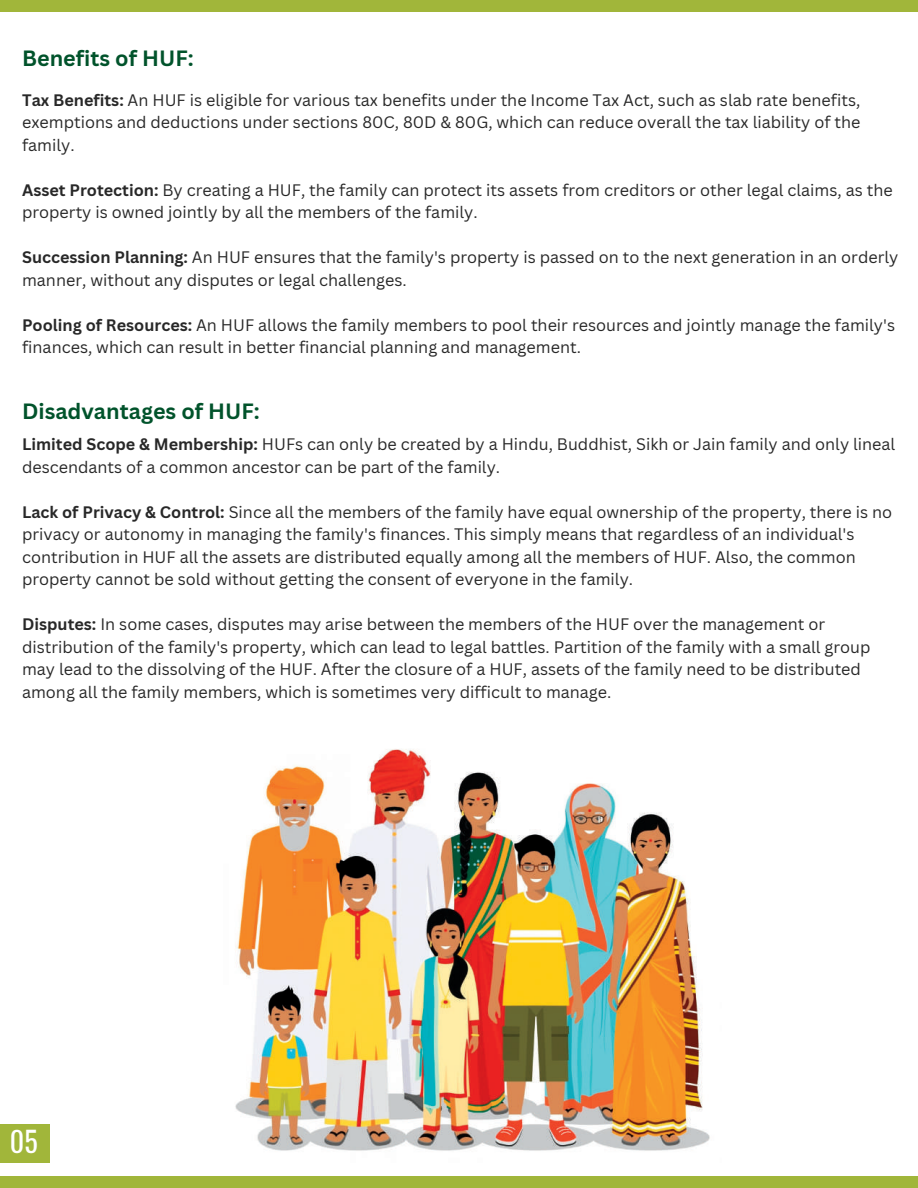
<style>
.page{position:relative;width:918px;height:1188px;background:#fff}
.page>*{position:absolute;margin:0;border:0;box-sizing:border-box;transform-origin:0 0}
.t1{font:28.05px "Oswald";color:#fff}
.t2{font:700 21.45px "Canva Sans";color:#01532b}
.t3{font:16.2px/22.5px "Canva Sans";color:#282828}
.s1{font-weight:700}
</style>
<div class="page">
<div style="left:0;top:0;width:918px;height:12px;background:#a1b63a"></div>
<div style="left:0;top:1176px;width:918px;height:12px;background:#a1b63a"></div>
<div style="left:0;top:1124px;width:49px;height:38px;background:#a1b63a"></div>
<img style="left:235px;top:749px;width:475px;height:402px">
<h2 class="t2" style="left:22px;top:43px;width:173px">Benefits of HUF:</h2>
<p class="t3" style="left:22px;top:88px;width:840px;text-align:justify"><span class="s1">Tax Benefits:</span> An HUF is eligible for various tax benefits under the Income Tax Act, such as slab rate benefits, exemptions and deductions under sections 80C, 80D &amp; 80G, which can reduce overall the tax liability of the family.</p>
<p class="t3" style="left:22px;top:178px;width:872px"><span class="s1">Asset Protection:</span> By creating a HUF, the family can protect its assets from creditors or other legal claims, as the property is owned jointly by all the members of the family.</p>
<p class="t3" style="left:22px;top:246px;width:878px"><span class="s1">Succession Planning:</span> An HUF ensures that the family's property is passed on to the next generation in an orderly manner, without any disputes or legal challenges.</p>
<p class="t3" style="left:22px;top:313px;width:875px"><span class="s1">Pooling of Resources:</span> An HUF allows the family members to pool their resources and jointly manage the family's finances, which can result in better financial planning and management.</p>
<h2 class="t2" style="left:22px;top:396px;width:239px">Disadvantages of HUF:</h2>
<p class="t3" style="left:22px;top:433px;width:875px"><span class="s1">Limited Scope &amp; Membership:</span> HUFs can only be created by a Hindu, Buddhist, Sikh or Jain family and only lineal descendants of a common ancestor can be part of the family.</p>
<p class="t3" style="left:22px;top:500px;width:872px"><span class="s1">Lack of Privacy &amp; Control:</span> Since all the members of the family have equal ownership of the property, there is no privacy or autonomy in managing the family's finances. This simply means that regardless of an individual's contribution in HUF all the assets are distributed equally among all the members of HUF. Also, the common property cannot be sold without getting the consent of everyone in the family.</p>
<p class="t3" style="left:22px;top:613px;width:850px"><span class="s1">Disputes:</span> In some cases, disputes may arise between the members of the HUF over the management or distribution of the family's property, which can lead to legal battles. Partition of the family with a small group may lead to the dissolving of the HUF. After the closure of a HUF, assets of the family need to be distributed among all the family members, which is sometimes very difficult to manage.</p>
<h1 class="t1" style="left:10px;top:1119px;width:29px">05</h1>
</div>
